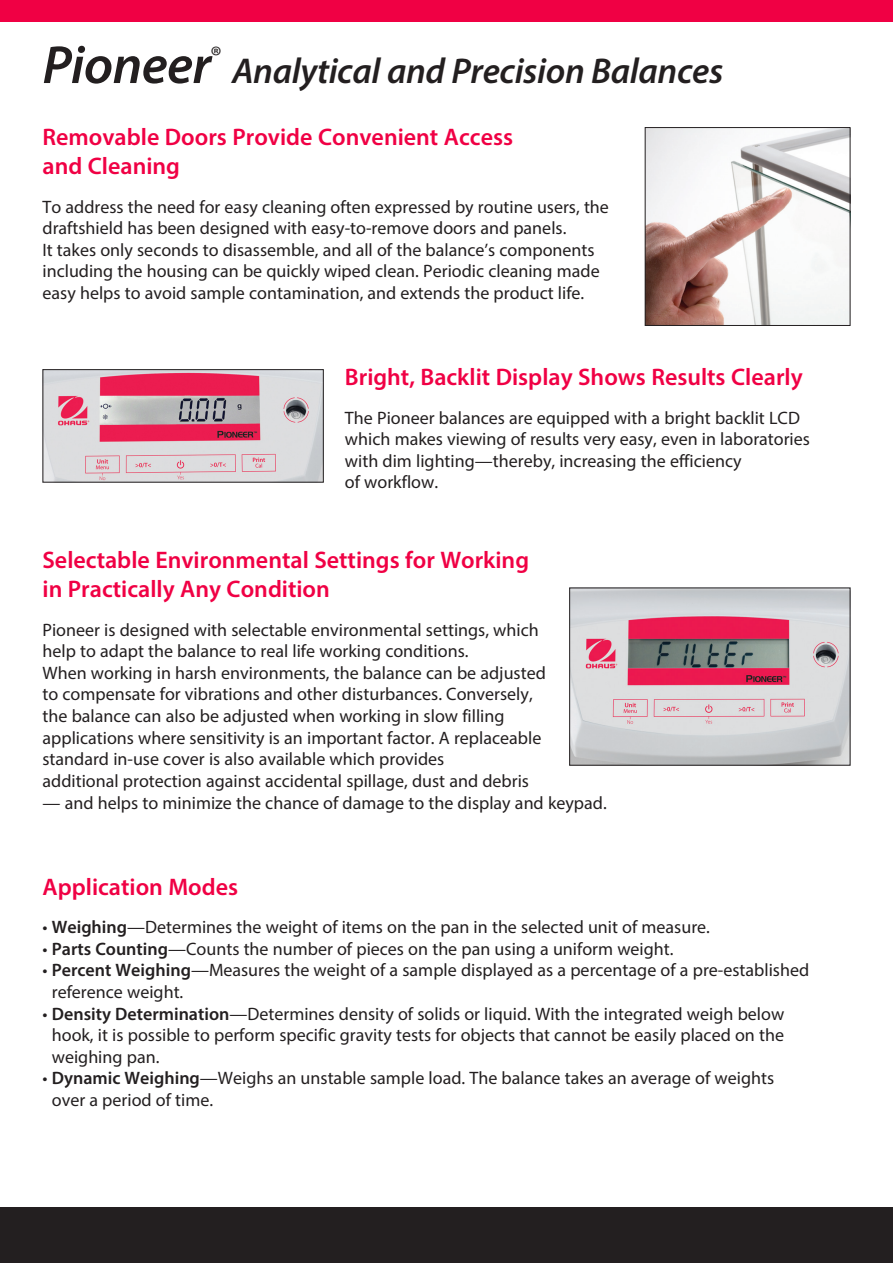
<style>
.page{position:relative;width:893px;height:1263px;background:#fff}
.page>*{position:absolute;margin:0;border:0;box-sizing:border-box;transform-origin:0 0}
.Interior_Back_Produc{font:italic 600 54px "Myriad Pro";letter-spacing:-.01em;color:#231f20}
.Interior_Back_Produc-2{font:italic 600 36px "Myriad Pro";letter-spacing:-.01em;color:#231f20}
.t1{font:600 24px/28.8px "Myriad Pro";color:#f00044}
.t2{font:18px/21.6px "Myriad Pro";color:#231f20}
.s1{font-weight:600}
</style>
<div class="page">
<img style="left:647px;top:129px;width:201px;height:195px">
<div style="left:645px;top:127px;width:205px;height:199px;border:1px solid #231f20"></div>
<img style="left:571px;top:590px;width:277px;height:173px">
<img style="left:45px;top:371px;width:277px;height:110px">
<div style="left:43px;top:369px;width:281px;height:114px;border:1px solid #231f20"></div>
<div style="left:0;top:0;width:893px;height:21px;background:#f00044"></div>
<div style="left:0;top:1208px;width:893px;height:55px;background:#231f20"></div>
<p class="Interior_Back_Produc" style="left:43px;top:31px;width:181px">Pioneer<sup>®</sup></p>
<p class="Interior_Back_Produc-2" style="left:232px;top:48px;width:493px">Analytical and Precision Balances</p>
<p class="t1" style="left:43px;top:122px;width:472px">Removable Doors Provide Convenient Access and Cleaning</p>
<p class="t2" style="left:43px;top:195px;width:568px">To address the need for easy cleaning often expressed by routine users, the</p>
<p class="t2" style="left:43px;top:217px;width:559px">draftshield has been designed with easy-to-remove doors and panels.<br>It takes only seconds to disassemble, and all of the balance’s components including the housing can be quickly wiped clean. Periodic cleaning made easy helps to avoid sample contamination, and extends the product life.</p>
<p class="t1" style="left:345px;top:362px;width:459px">Bright, Backlit Display Shows Results Clearly</p>
<p class="t2" style="left:345px;top:406px;width:466px">The Pioneer balances are equipped with a bright backlit LCD which makes viewing of results very easy, even in laboratories with dim lighting—thereby, increasing the efficiency<br>of workflow.</p>
<p class="t1" style="left:43px;top:545px;width:488px">Selectable Environmental Settings for Working in Practically Any Condition</p>
<p class="t2" style="left:43px;top:618px;width:498px">Pioneer is designed with selectable environmental settings, which help to adapt the balance to real life working conditions.</p>
<p class="t2" style="left:43px;top:662px;width:505px">When working in harsh environments, the balance can be adjusted to compensate for vibrations and other disturbances. Conversely, the balance can also be adjusted when working in slow filling applications where sensitivity is an important factor. A replaceable standard in-use cover is also available which provides<br>additional protection against accidental spillage, dust and debris</p>
<p class="t2" style="left:43px;top:791px;width:566px">— and helps to minimize the chance of damage to the display and keypad.</p>
<p class="t1" style="left:43px;top:871px;width:197px">Application Modes</p>
<p class="t2" style="left:43px;top:916px;width:669px">• <span class="s1">Weighing</span>—Determines the weight of items on the pan in the selected unit of measure.</p>
<p class="t2" style="left:43px;top:938px;width:633px">• <span class="s1">Parts Counting</span>—Counts the number of pieces on the pan using a uniform weight.</p>
<p class="t2" style="left:52px;top:959px;width:759px;text-indent:-9px">• <span class="s1">Percent Weighing</span>—Measures the weight of a sample displayed as a percentage of a pre-established reference weight.</p>
<p class="t2" style="left:52px;top:1002px;width:734px;text-align:justify;text-indent:-9px">• <span class="s1">Density Determination</span>—Determines density of solids or liquid. With the integrated weigh below hook, it is possible to perform specific gravity tests for objects that cannot be easily placed on the weighing pan.</p>
<p class="t2" style="left:52px;top:1067px;width:724px;text-indent:-9px">• <span class="s1">Dynamic Weighing</span>—Weighs an unstable sample load. The balance takes an average of weights over a period of time.</p>
</div>
